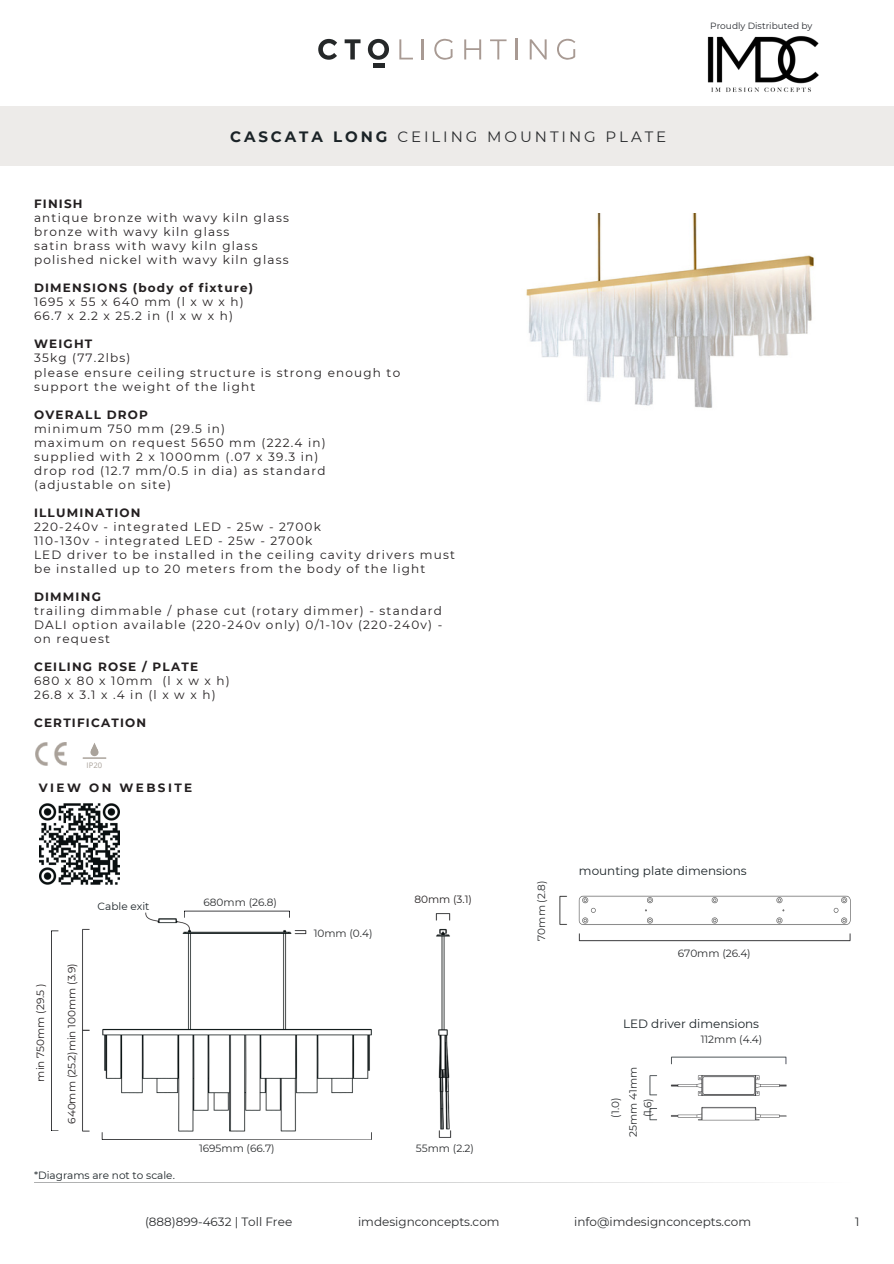
<style>
.page{position:relative;width:894px;height:1264px;background:#fff}
.page>*{position:absolute;margin:0;border:0;box-sizing:border-box;transform-origin:0 0}
.t1{font:15px "Montserrat";letter-spacing:.195em;color:#2a2c2e}
.t2{font:12px/14px "Montserrat";letter-spacing:.1em;color:#231f20}
.t3{font:700 12px/14px "Montserrat";letter-spacing:.1em;color:#231f20}
.t4{font:12px "Montserrat";color:#2a2c2e}
.t5{font:12px/14px "Montserrat";letter-spacing:.46em;color:#231f20}
.t6{font:12px "Montserrat";color:#1b2327}
.t7{font:700 12px "Montserrat";letter-spacing:.2em;color:#231f20}
.t8{font:10.5px "Montserrat";color:#2a2c2e}
.t9{font:10.5px "Montserrat";color:#231f20}
.t10{font:10.5px "Montserrat";color:#1b2327}
.t11{font:9px "Montserrat";color:#26292e}
.t12{font:7.65px "Open Sans";color:#aaa39b}
.s1{font-weight:700;color:#1b2327}
.s2{font-weight:700}
.s3{font-weight:400}
</style>
<div class="page">
<div style="left:0;top:106px;width:893px;height:60px;background:#edebe9"></div>
<hr style="left:34px;top:1182px;width:824px;height:1px;background:#252829">
<hr style="left:373px;top:64px;width:11px;height:4px;background:#252829">
<svg style="left:318px;top:39px;width:19px;height:21px"></svg>
<svg style="left:344px;top:39px;width:16px;height:20px"></svg>
<svg style="left:368px;top:39px;width:21px;height:21px"></svg>
<hr style="left:422px;top:39px;width:2px;height:20px;background:#a89a93">
<svg style="left:434px;top:39px;width:18px;height:21px"></svg>
<svg style="left:464px;top:39px;width:17px;height:20px"></svg>
<svg style="left:490px;top:39px;width:16px;height:20px"></svg>
<hr style="left:515px;top:39px;width:2px;height:20px;background:#a89a93">
<svg style="left:529px;top:39px;width:17px;height:20px"></svg>
<svg style="left:557px;top:39px;width:18px;height:21px"></svg>
<svg style="left:399px;top:39px;width:14px;height:20px"></svg>
<img style="left:35px;top:742px;width:32px;height:23px">
<svg style="left:83px;top:743px;width:23px;height:15px"></svg>
<img style="left:526px;top:214px;width:288px;height:194px">
<svg style="left:51px;top:930px;width:7px;height:201px"></svg>
<img style="left:39px;top:803px;width:80px;height:81px">
<img style="left:82px;top:910px;width:290px;height:228px">
<img style="left:435px;top:913px;width:17px;height:225px">
<img style="left:559px;top:895px;width:292px;height:47px">
<img style="left:649px;top:1056px;width:138px;height:65px">
<img style="left:707px;top:36px;width:112px;height:56px">
<h4 class="t1" style="left:230px;top:127px;width:437px"><span class="s1">CASCATA LONG</span> CEILING MOUNTING PLATE</h4>
<h2 class="t2" style="left:34px;top:197px;width:256px"><span class="s2">FINISH<br></span>antique bronze with wavy kiln glass bronze with wavy kiln glass<br>satin brass with wavy kiln glass polished nickel with wavy kiln glass</h2>
<p class="t3" style="left:34px;top:281px;width:221px">DIMENSIONS (body of fixture)<br><span class="s3">1695x55x640mm(lxwxh)</span></p>
<p class="t2" style="left:34px;top:309px;width:200px">66.7 x 2.2 x 25.2 in (l x w x h)</p>
<p class="t3" style="left:34px;top:337px;width:60px">WEIGHT</p>
<p class="t2" style="left:34px;top:351px;width:367px">35kg (77.2lbs)<br>please ensure ceiling structure is strong enough to support the weight of the light</p>
<p class="t3" style="left:34px;top:407px;width:115px">OVERALL DROP</p>
<h2 class="t2" style="left:34px;top:421px;width:293px">minimum 750 mm (29.5 in)<br>maximum on request 5650 mm (222.4 in) supplied with 2 x 1000mm (.07 x 39.3 in) drop rod (12.7 mm/0.5 in dia) as standard (adjustable on site)</h2>
<h2 class="t3" style="left:34px;top:505px;width:108px">ILLUMINATION</h2>
<p class="t2" style="left:34px;top:519px;width:422px">220-240v - integrated LED - 25w - 2700k<br>110-130v - integrated LED - 25w - 2700k<br>LED driver to be installed in the ceiling cavity drivers must be installed up to 20 meters from the body of the light</p>
<h4 class="t2" style="left:34px;top:589px;width:409px"><span class="s2">DIMMING<br></span>trailing dimmable / phase cut (rotary dimmer) - standard DALI option available (220-240v only) 0/1-10v (220-240v) - on request</h4>
<h4 class="t5" style="left:34px;top:659px;width:197px"><span class="s2">CEILING ROSE / PLATE<br></span>680x80x10mm (lxwxh)<br>26.8x3.1x.4in(lxwxh)</h4>
<h4 class="t3" style="left:34px;top:715px;width:114px">CERTIFICATION</h4>
<p class="t12" style="left:87px;top:759px;width:17px">IP20</p>
<h3 class="t7" style="left:39px;top:780px;width:155px">VIEW ON WEBSITE</h3>
<p class="t11" style="left:710px;top:20px;width:104px">Proudly Distributed by</p>
<p class="t10" style="left:98px;top:899px;width:53px">Cable exit</p>
<p class="t9" style="left:34px;top:1081px;width:100px;rotate:-90deg">min 750mm (29.5 )</p>
<h4 class="t9" style="left:65px;top:1123px;width:162px;rotate:-90deg">640mm (25.2)min 100mm (3.9)</h4>
<h4 class="t10" style="left:34px;top:1168px;width:142px">*Diagrams are not to scale.</h4>
<h3 class="t8" style="left:203px;top:896px;width:75px">680mm (26.8)</h3>
<h4 class="t8" style="left:199px;top:1141px;width:77px">1695mm (66.7)</h4>
<h3 class="t4" style="left:145px;top:1214px;width:149px">(888)899-4632 | Toll Free</h3>
<p class="t8" style="left:313px;top:926px;width:60px">10mm (0.4)</p>
<h4 class="t9" style="left:414px;top:892px;width:59px">80mm (3.1)</h4>
<h3 class="t8" style="left:416px;top:1141px;width:60px">55mm (2.2)</h3>
<p class="t4" style="left:358px;top:1214px;width:143px">imdesignconcepts.com</p>
<h4 class="t8" style="left:535px;top:940px;width:61px;rotate:-90deg">70mm (2.8)</h4>
<h4 class="t6" style="left:578px;top:862px;width:169px">mounting plate dimensions</h4>
<p class="t8" style="left:677px;top:946px;width:74px">670mm (26.4)</p>
<h4 class="t6" style="left:623px;top:1016px;width:137px">LED driver dimensions</h4>
<h4 class="t8" style="left:700px;top:1032px;width:63px">112mm (4.4)</h4>
<h4 class="t8" style="left:626px;top:1136px;width:71px;rotate:-90deg">25mm 41mm</h4>
<h3 class="t8" style="left:608px;top:1117px;width:21px;rotate:-90deg">(1.0)</h3>
<h3 class="t8" style="left:641px;top:1117px;width:21px;rotate:-90deg">(1.6)</h3>
<h4 class="t4" style="left:574px;top:1214px;width:178px">info@imdesignconcepts.com</h4>
<h4 class="t4" style="left:855px;top:1214px;width:6px">1</h4>
</div>
